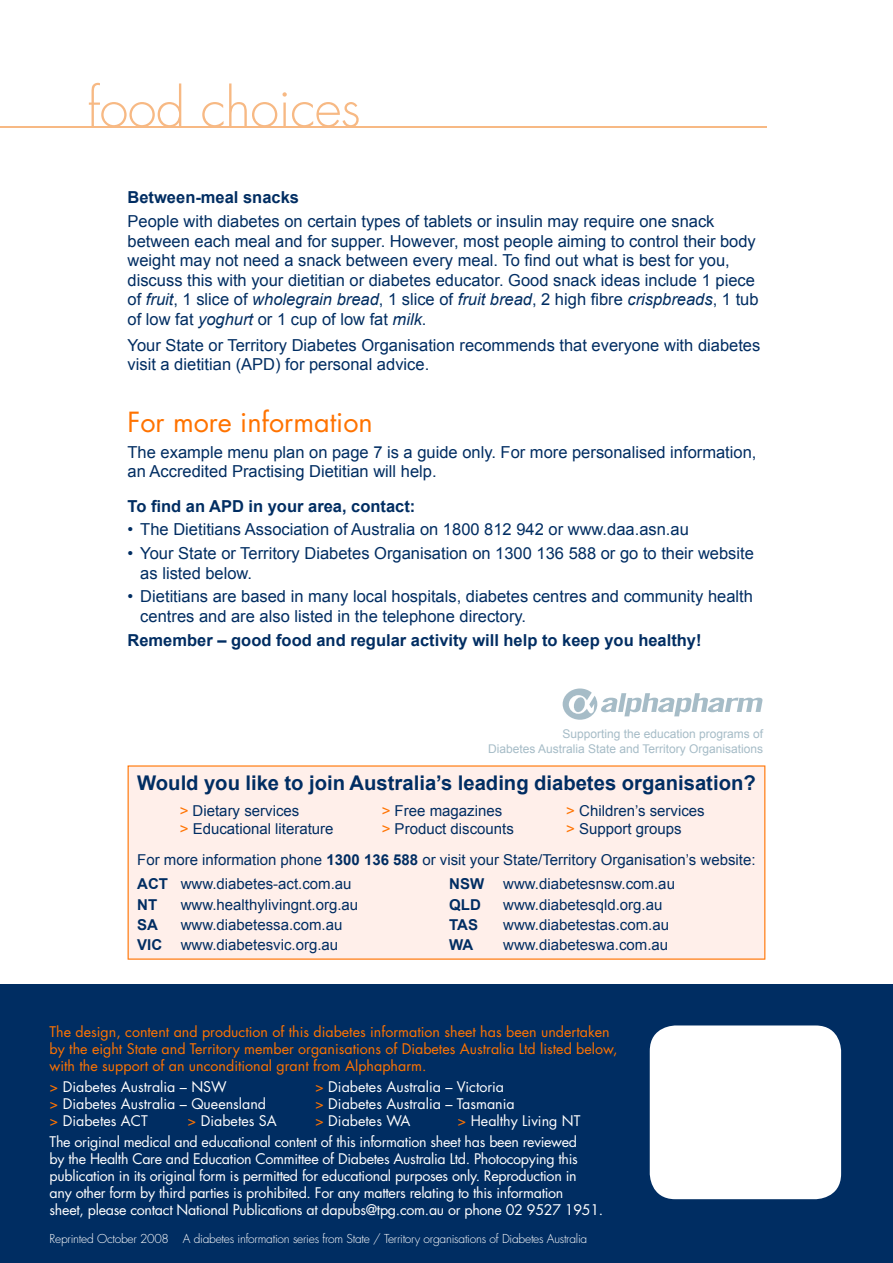
<style>
.page{position:relative;width:893px;height:1263px;background:#fff}
.page>*{position:absolute;margin:0;border:0;box-sizing:border-box;transform-origin:0 0}
.t1{font:300 52.5px "Futura";letter-spacing:-.01em;color:#f7b984}
.t2{font:27px "Futura";color:#ff7300}
.t3{font:700 20.25px "Arial";color:#002d62}
.t4{font:16.5px/19.5px "Arial";color:#002d62}
.t5{font:700 16.5px "Arial";color:#002d62}
.t6{font:15px/30.8px "Arial";color:#002d62}
.t7{font:700 15px "Arial";color:#002d62}
.t8{font:14.25px/17px "Futura";letter-spacing:-.02em;color:#fff;text-align:right}
.t9{font:14.25px/17px "Futura";color:#ff7300}
.t10{font:14.25px "Futura";color:#fff}
.t11{font:300 12px "Futura";letter-spacing:-.02em;color:#fff}
.t12{font:12px/15px "Arial";color:#a6bcc7;text-align:right}
.s1{font-style:italic}
.s2{color:#ff7300}
.s3{font-weight:700}
</style>
<div class="page">
<div style="left:0;top:985px;width:893px;height:278px;background:#002d62"></div>
<hr style="left:0;top:126px;width:767px;height:2px;background:#f7b984">
<div style="left:650px;top:1025px;width:191px;height:174px;background:#fff;border-radius:26px"></div>
<svg style="left:563px;top:688px;width:200px;height:32px"></svg>
<div style="left:128px;top:765px;width:637px;height:195px;background:#ffefea"></div>
<h1 class="t1" style="left:87px;top:74px;width:275px">food choices</h1>
<p class="t5" style="left:128px;top:188px;width:173px">Between-meal snacks</p>
<p class="t4" style="left:128px;top:212px;width:633px">People with diabetes on certain types of tablets or insulin may require one snack between each meal and for supper. However, most people aiming to control their body weight may not need a snack between every meal. To find out what is best for you, discuss this with your dietitian or diabetes educator. Good snack ideas include 1 piece of <span class="s1">fruit</span>, 1 slice of <span class="s1">wholegrain bread</span>, 1 slice of <span class="s1">fruit bread</span>, 2 high fibre <span class="s1">crispbreads</span>, 1 tub of low fat <span class="s1">yoghurt</span> or 1 cup of low fat <span class="s1">milk</span>.</p>
<p class="t4" style="left:128px;top:335px;width:634px">Your State or Territory Diabetes Organisation recommends that everyone with diabetes visit a dietitian (APD) for personal advice.</p>
<h2 class="t2" style="left:128px;top:405px;width:247px">For more information</h2>
<p class="t4" style="left:128px;top:442px;width:630px">The example menu plan on page 7 is a guide only. For more personalised information, an Accredited Practising Dietitian will help.</p>
<p class="t5" style="left:128px;top:497px;width:289px">To find an APD in your area, contact:</p>
<p class="t4" style="left:128px;top:520px;width:563px">• The Dietitians Association of Australia on 1800 812 942 or www.daa.asn.au</p>
<p class="t4" style="left:140px;top:544px;width:615px;text-indent:-13px">• Your State or Territory Diabetes Organisation on 1300 136 588 or go to their website as listed below.</p>
<p class="t4" style="left:140px;top:587px;width:614px;text-indent:-13px">• Dietitians are based in many local hospitals, diabetes centres and community health centres and are also listed in the telephone directory.</p>
<p class="t5" style="left:128px;top:631px;width:575px">Remember – good food and regular activity will help to keep you healthy!</p>
<p class="t12" style="left:488px;top:727px;width:277px">Supporting the education programs of<br>Diabetes Australia State and Territory Organisations</p>
<p class="t3" style="left:137px;top:771px;width:620px">Would you like to join Australia’s leading diabetes organisation?</p>
<p class="t6" style="left:180px;top:796px;width:121px"><span class="s2">&gt;</span> Dietary services</p>
<p class="t6" style="left:382px;top:796px;width:122px"><span class="s2">&gt;</span> Free magazines</p>
<p class="t6" style="left:566px;top:796px;width:140px"><span class="s2">&gt;</span> Children’s services</p>
<p class="t6" style="left:180px;top:814px;width:155px"><span class="s2">&gt;</span> Educational literature</p>
<p class="t6" style="left:382px;top:814px;width:134px"><span class="s2">&gt;</span> Product discounts</p>
<p class="t6" style="left:137px;top:814px;width:620px;text-indent:429px"><span class="s2">&gt;</span> Support groups<br>For more information phone <span class="s3">1300 136 588</span> or visit your State/Territory Organisation’s website:</p>
<p class="t6" style="left:137px;top:869px;width:216px"><span class="s3">ACT</span> www.diabetes-act.com.au</p>
<p class="t7" style="left:449px;top:876px;width:36px">NSW</p>
<p class="t6" style="left:503px;top:869px;width:173px">www.diabetesnsw.com.au</p>
<p class="t7" style="left:137px;top:896px;width:21px">NT</p>
<p class="t6" style="left:181px;top:889px;width:179px">www.healthylivingnt.org.au</p>
<p class="t7" style="left:449px;top:896px;width:33px">QLD</p>
<p class="t6" style="left:503px;top:889px;width:161px">www.diabetesqld.org.au</p>
<p class="t7" style="left:137px;top:916px;width:22px">SA</p>
<p class="t6" style="left:181px;top:909px;width:163px">www.diabetessa.com.au</p>
<p class="t7" style="left:449px;top:916px;width:30px">TAS</p>
<p class="t6" style="left:503px;top:909px;width:167px">www.diabetestas.com.au</p>
<p class="t6" style="left:137px;top:929px;width:203px"><span class="s3">VIC</span> www.diabetesvic.org.au</p>
<p class="t7" style="left:449px;top:936px;width:26px">WA</p>
<p class="t6" style="left:503px;top:929px;width:167px">www.diabeteswa.com.au</p>
<p class="t9" style="left:50px;top:1024px;width:569px">The design, content and production of this diabetes information sheet has been undertaken by the eight State and Territory member organisations of Diabetes Australia Ltd listed below, with the support of an unconditional grant from Alphapharm.</p>
<p class="t10" style="left:50px;top:1078px;width:179px"><span class="s2">&gt;</span> Diabetes Australia – NSW</p>
<p class="t10" style="left:315px;top:1078px;width:191px"><span class="s2">&gt;</span> Diabetes Australia – Victoria</p>
<p class="t10" style="left:50px;top:1095px;width:218px"><span class="s2">&gt;</span> Diabetes Australia – Queensland</p>
<p class="t10" style="left:315px;top:1095px;width:201px"><span class="s2">&gt;</span> Diabetes Australia – Tasmania</p>
<p class="t10" style="left:50px;top:1112px;width:100px"><span class="s2">&gt;</span> Diabetes ACT</p>
<p class="t10" style="left:188px;top:1112px;width:91px"><span class="s2">&gt;</span> Diabetes SA</p>
<p class="t10" style="left:315px;top:1112px;width:97px"><span class="s2">&gt;</span> Diabetes WA</p>
<p class="t8" style="left:50px;top:1110px;width:532px;line-height:21.1px"><span class="s2">&gt;</span> Healthy Living NT<br>The original medical and educational content of this information sheet has been reviewed</p>
<p class="t8" style="left:50px;top:1151px;width:555px;text-align:left">by the Health Care and Education Committee of Diabetes Australia Ltd. Photocopying this publication in its original form is permitted for educational purposes only. Reproduction in<br>any other form by third parties is prohibited. For any matters relating to this information<br>sheet, please contact National Publications at dapubs@tpg.com.au or phone 02 9527 1951.</p>
<p class="t11" style="left:50px;top:1231px;width:539px">Reprinted October 2008 A diabetes information series from State / Territory organisations of Diabetes Australia</p>
</div>
